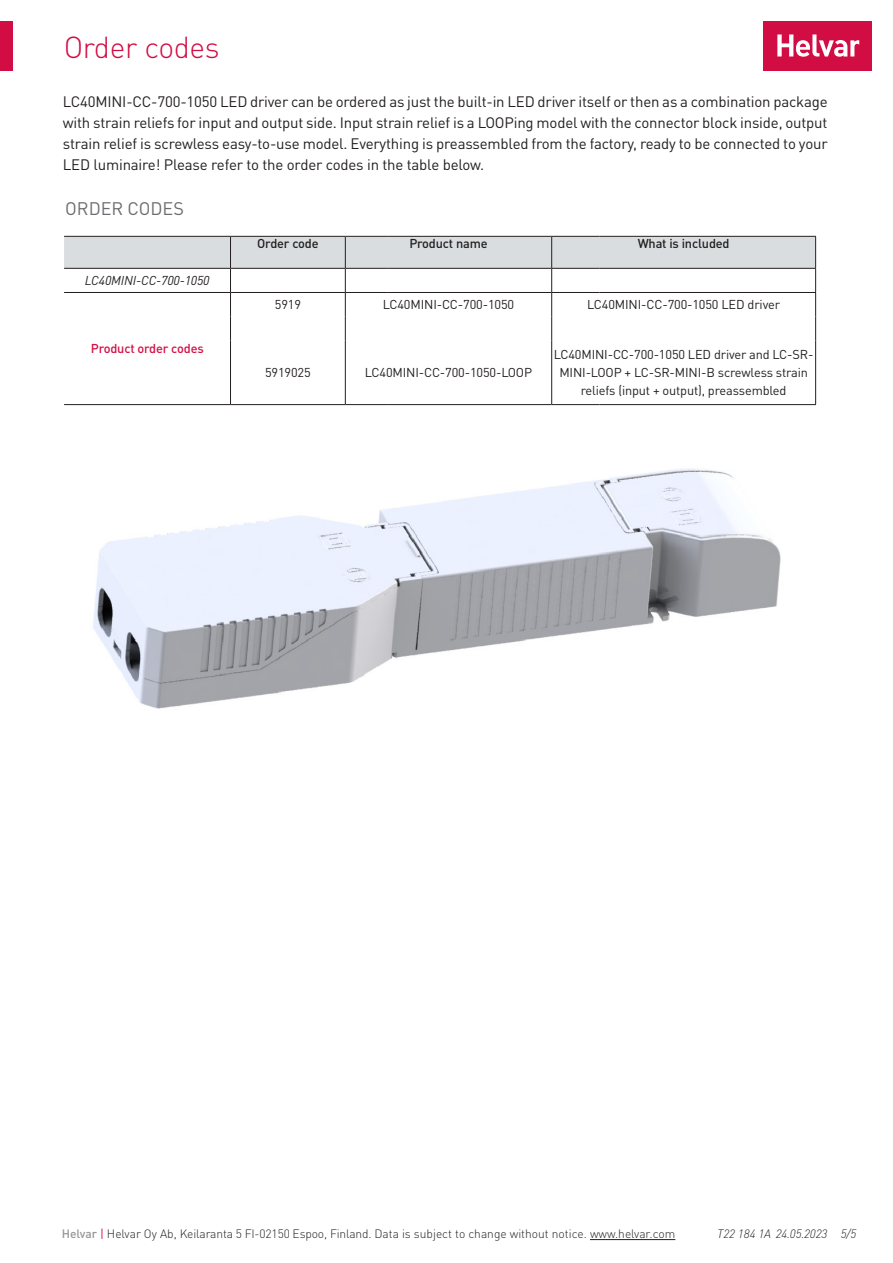
<style>
.page{position:relative;width:893px;height:1263px;background:#fff}
.page>*{position:absolute;margin:0;border:0;box-sizing:border-box;transform-origin:0 0}
.HELVAR_Small_Heading{font:300 30px "DIN Pro";letter-spacing:-.01em;color:#d20d44}
.HELVAR_Subheads_Gray{font:18px "DIN Pro";color:#6c6d70}
.new{font:15px/21px "DIN Pro";letter-spacing:-.01em;color:#231f20;text-align:justify}
.table_body{font:12.75px/18px "DIN Pro";letter-spacing:-.01em;color:#231f20;text-align:center}
.Data_bread{font:12.75px "DIN Pro";letter-spacing:-.01em;color:#231f20}
.Data_bread-2{font:500 12.75px "DIN Pro";letter-spacing:-.01em;color:#231f20}
.table_body-2{font:italic 12.75px "DIN Pro";letter-spacing:-.01em;color:#231f20}
.table_body-3{font:500 12.75px "DIN Pro";letter-spacing:-.01em;color:#d31145}
.t1{font:300 12px "DIN Pro";color:#231f20}
.Documnetn_number{font:italic 300 12px "DIN Pro";letter-spacing:-.005em;color:#231f20}
.s1{font-weight:500;color:#939598}
.s2{font-weight:400;color:#d20d44}
</style>
<div class="page">
<hr style="left:590px;top:1239px;width:85px;height:1px;background:#231f20">
<div style="left:763px;top:21px;width:109px;height:50px;background:#d20d44"></div>
<svg style="left:777px;top:34px;width:82px;height:23px"></svg>
<div style="left:0;top:21px;width:13px;height:50px;background:#d20d44"></div>
<svg style="left:64px;top:236px;width:752px;height:168px"></svg>
<hr style="left:64px;top:404px;width:166px;height:1px;background:#231f20">
<hr style="left:230px;top:341px;width:1px;height:63px;background:#231f20">
<hr style="left:345px;top:341px;width:1px;height:63px;background:#231f20">
<hr style="left:551px;top:341px;width:1px;height:63px;background:#231f20">
<hr style="left:815px;top:341px;width:1px;height:63px;background:#231f20">
<hr style="left:230px;top:404px;width:115px;height:1px;background:#231f20">
<hr style="left:345px;top:404px;width:43px;height:1px;background:#231f20">
<hr style="left:388px;top:404px;width:164px;height:1px;background:#231f20">
<hr style="left:552px;top:404px;width:47px;height:1px;background:#231f20">
<hr style="left:599px;top:404px;width:217px;height:1px;background:#231f20">
<img style="left:93px;top:468px;width:688px;height:241px">
<p class="HELVAR_Small_Heading" style="left:64px;top:24px;width:157px">Order codes</p>
<p class="new" style="left:63px;top:90px;width:766px">LC40MINI-CC-700-1050 LED driver can be ordered as just the built-in LED driver itself or then as a combination package with strain reliefs for input and output side. Input strain relief is a LOOPing model with the connector block inside, output strain relief is screwless easy-to-use model. Everything is preassembled from the factory, ready to be connected to your LED luminaire! Please refer to the order codes in the table below.</p>
<p class="HELVAR_Subheads_Gray" style="left:65px;top:195px;width:120px">ORDER CODES</p>
<p class="table_body-2" style="left:85px;top:270px;width:126px">LC40MINI-CC-700-1050</p>
<p class="table_body-3" style="left:91px;top:338px;width:114px">Product order codes</p>
<p class="Data_bread-2" style="left:257px;top:233px;width:63px">Order code</p>
<p class="Data_bread-2" style="left:409px;top:233px;width:80px">Product name</p>
<p class="Data_bread-2" style="left:638px;top:233px;width:93px">What is included</p>
<p class="Data_bread" style="left:275px;top:295px;width:28px">5919</p>
<p class="Data_bread" style="left:383px;top:295px;width:133px">LC40MINI-CC-700-1050</p>
<p class="table_body" style="left:587px;top:294px;width:194px">LC40MINI-CC-700-1050 LED driver</p>
<p class="Data_bread" style="left:265px;top:363px;width:47px">5919025</p>
<p class="Data_bread" style="left:365px;top:363px;width:169px">LC40MINI-CC-700-1050-LOOP</p>
<p class="table_body" style="left:554px;top:345px;width:261px">LC40MINI-CC-700-1050 LED driver and LC-SR-<br>MINI-LOOP + LC-SR-MINI-B screwless strain reliefs (input + output), preassembled</p>
<p class="t1" style="left:62px;top:1224px;width:615px"><span class="s1">Helvar</span> <span class="s2">|</span> Helvar Oy Ab, Keilaranta 5 FI-02150 Espoo, Finland. Data is subject to change without notice. www.helvar.com</p>
<p class="Documnetn_number" style="left:717px;top:1224px;width:141px">T22 184 1A 24.05.2023 5/5</p>
</div>
